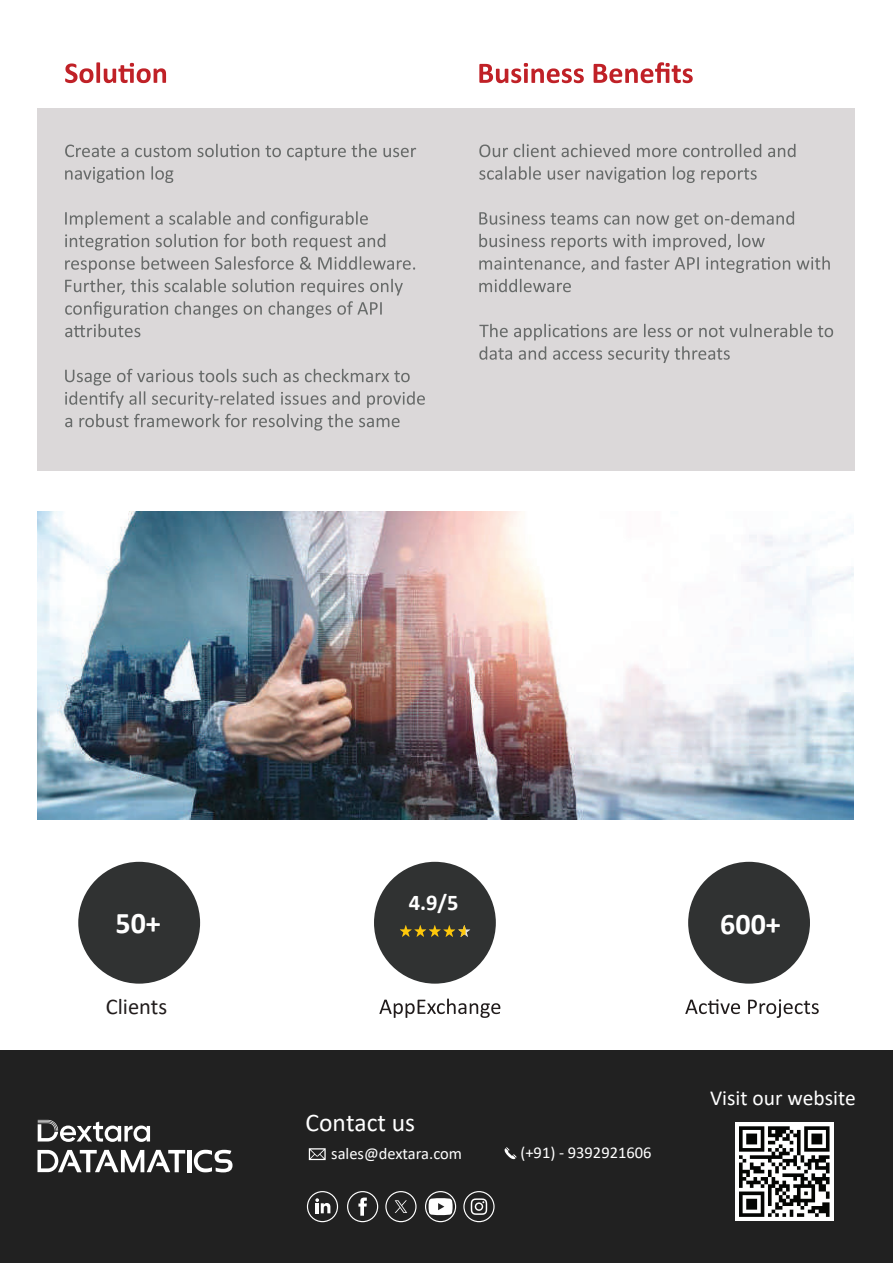
<style>
.page{position:relative;width:893px;height:1263px;background:#fff}
.page>*{position:absolute;margin:0;border:0;box-sizing:border-box;transform-origin:0 0}
.t1{font:700 30px "Calibri";color:#fff}
.t2{font:25.5px "Calibri";color:#fff}
.t3{font:22.5px "Calibri";color:#211c1c}
.t4{font:700 22.5px "Calibri";color:#fff}
.t5{font:21.45px "Calibri";color:#fff}
.t6{font:16.5px "Calibri";color:#fff}
</style>
<div class="page">
<div style="left:37px;top:108px;width:818px;height:362px;background:#dbd8d9"></div>
<svg style="left:65px;top:62px;width:101px;height:21px"></svg>
<svg style="left:65px;top:144px;width:351px;height:16px"></svg>
<svg style="left:65px;top:166px;width:108px;height:17px"></svg>
<svg style="left:65px;top:211px;width:303px;height:17px"></svg>
<svg style="left:65px;top:234px;width:320px;height:16px"></svg>
<svg style="left:65px;top:256px;width:350px;height:17px"></svg>
<svg style="left:65px;top:279px;width:338px;height:16px"></svg>
<svg style="left:65px;top:301px;width:317px;height:17px"></svg>
<svg style="left:65px;top:324px;width:75px;height:13px"></svg>
<svg style="left:65px;top:369px;width:360px;height:39px"></svg>
<svg style="left:65px;top:414px;width:335px;height:17px"></svg>
<svg style="left:479px;top:62px;width:214px;height:21px"></svg>
<svg style="left:479px;top:144px;width:316px;height:13px"></svg>
<svg style="left:479px;top:166px;width:278px;height:17px"></svg>
<svg style="left:479px;top:211px;width:315px;height:17px"></svg>
<svg style="left:479px;top:234px;width:286px;height:16px"></svg>
<svg style="left:479px;top:256px;width:351px;height:17px"></svg>
<svg style="left:479px;top:279px;width:92px;height:13px"></svg>
<svg style="left:479px;top:324px;width:354px;height:16px"></svg>
<svg style="left:479px;top:346px;width:251px;height:17px"></svg>
<img style="left:37px;top:511px;width:817px;height:308px">
<div style="left:78px;top:862px;width:122px;height:122px;background:#303232;border-radius:50%"></div>
<div style="left:374px;top:862px;width:122px;height:122px;background:#303232;border-radius:50%"></div>
<div style="left:688px;top:862px;width:122px;height:122px;background:#303232;border-radius:50%"></div>
<svg style="left:379px;top:998px;width:121px;height:20px"></svg>
<svg style="left:685px;top:999px;width:134px;height:19px"></svg>
<svg style="left:400px;top:925px;width:70px;height:12px"></svg>
<div style="left:0;top:1051px;width:893px;height:212px;background:#212121"></div>
<div style="left:425px;top:1191px;width:31px;height:31px;border:1px solid #fff;border-radius:15px"></div>
<svg style="left:429px;top:1198px;width:24px;height:17px"></svg>
<div style="left:307px;top:1191px;width:31px;height:31px;border:1px solid #fff;border-radius:15px"></div>
<svg style="left:315px;top:1198px;width:15px;height:15px"></svg>
<div style="left:347px;top:1191px;width:31px;height:31px;border:1px solid #fff;border-radius:15px"></div>
<svg style="left:358px;top:1197px;width:9px;height:19px"></svg>
<div style="left:463px;top:1191px;width:32px;height:31px;border:1px solid #fff;border-radius:15px"></div>
<svg style="left:471px;top:1198px;width:16px;height:17px"></svg>
<div style="left:385px;top:1191px;width:32px;height:31px;border:1px solid #fff;border-radius:15px"></div>
<svg style="left:395px;top:1200px;width:12px;height:13px"></svg>
<svg style="left:309px;top:1148px;width:17px;height:12px"></svg>
<svg style="left:505px;top:1147px;width:11px;height:12px"></svg>
<div style="left:736px;top:1122px;width:97px;height:98px;background:#fff"></div>
<svg style="left:739px;top:1126px;width:25px;height:4px"></svg>
<svg style="left:768px;top:1126px;width:22px;height:4px"></svg>
<svg style="left:804px;top:1126px;width:25px;height:4px"></svg>
<svg style="left:739px;top:1130px;width:90px;height:87px"></svg>
<svg style="left:38px;top:1120px;width:112px;height:22px"></svg>
<div style="left:187px;top:1150px;width:5px;height:22px;background:#fff"></div>
<svg style="left:194px;top:1150px;width:38px;height:22px"></svg>
<svg style="left:38px;top:1150px;width:147px;height:22px"></svg>
<h1 class="t1" style="left:115px;top:901px;width:47px">50+</h1>
<h3 class="t3" style="left:106px;top:991px;width:63px">Clients</h3>
<h3 class="t4" style="left:409px;top:887px;width:51px">4.9/5</h3>
<h1 class="t1" style="left:720px;top:902px;width:62px">600+</h1>
<h2 class="t2" style="left:306px;top:1105px;width:111px">Contact us</h2>
<p class="t6" style="left:331px;top:1142px;width:132px">sales@dextara.com</p>
<p class="t6" style="left:520px;top:1141px;width:133px">(+91) - 9392921606</p>
<h3 class="t5" style="left:710px;top:1083px;width:147px">Visit our website</h3>
</div>
